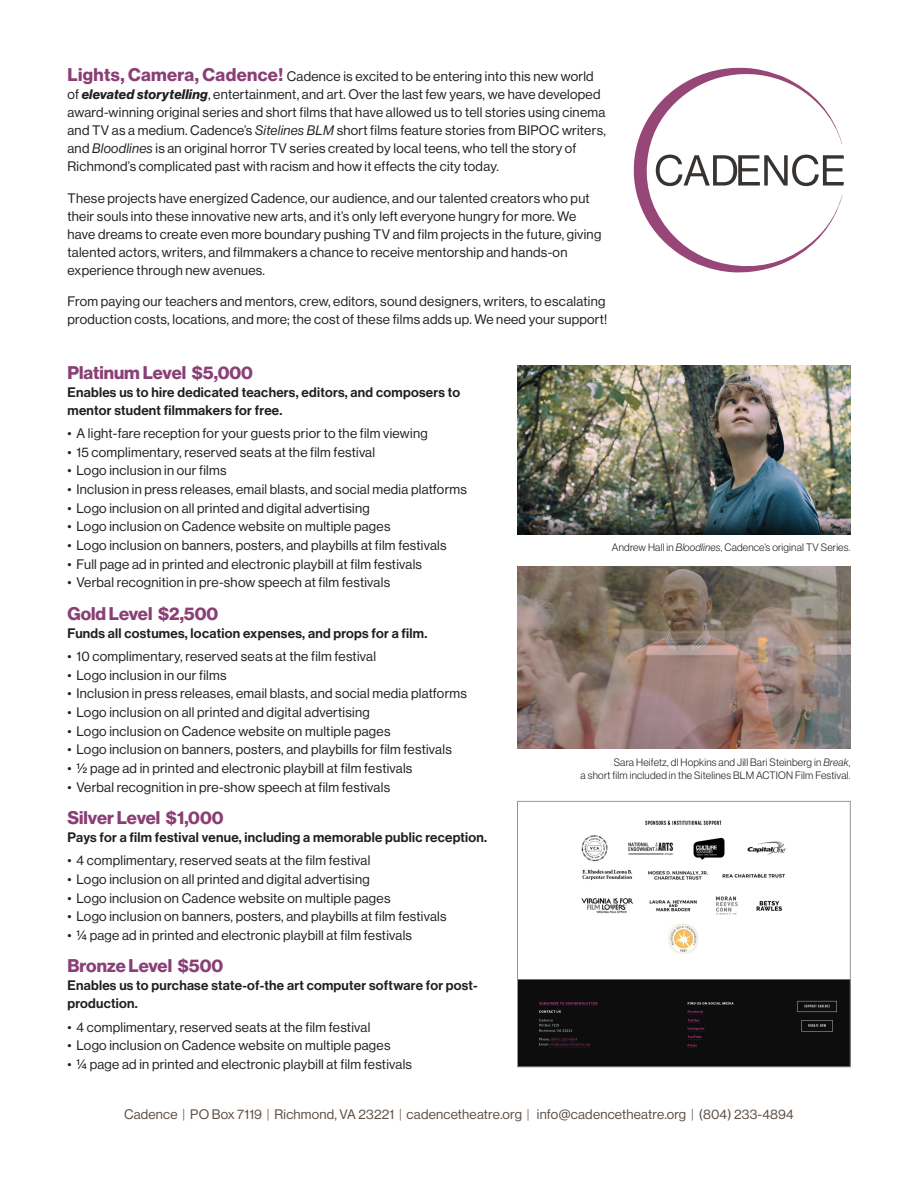
<style>
.page{position:relative;width:918px;height:1188px;background:#fff}
.page>*{position:absolute;margin:0;border:0;box-sizing:border-box;transform-origin:0 0}
.Donor_level{font:18px "N Haas Grotesk DS Pro 75 Bd";color:#8a3f75}
.bullet{font:13.5px "N Haas Grotesk DS Pro 55 Rg";letter-spacing:.02em;color:#231f20}
.text{font:13.5px/18px "N Haas Grotesk DS Pro 55 Rg";letter-spacing:.02em;color:#231f20}
.text-2{font:13.5px/18px "N Haas Grotesk DS Pro 65 Md";letter-spacing:.02em;color:#231f20}
.t1{font:13.5px "N Haas Grotesk DS Pro 55 Rg";letter-spacing:.015em;color:#5b4e46}
.Donor_level-2{font:10.5px/12.6px "N Haas Grotesk DS Pro 45 Lt";letter-spacing:.02em;color:#231f20;text-align:right}
.s1{font-family:"N Haas Grotesk DS Pro 75 Bd";font-size:18px;color:#8a3f75}
.s2{font-family:"N Haas Grotesk DS Pro 76 Bd It"}
.s3{font-family:"N Haas Grotesk DS Pro 56 It"}
.s4{font-family:"N Haas Grotesk DS Pro 46 Lt It"}
.s5{font-family:"N Haas Grotesk DS Pro 35 X Lt"}
</style>
<div class="page">
<svg style="left:633px;top:68px;width:211px;height:205px"></svg>
<img style="left:518px;top:365px;width:332px;height:170px">
<img style="left:518px;top:566px;width:332px;height:183px">
<img style="left:519px;top:820px;width:329px;height:245px">
<div style="left:517px;top:801px;width:333px;height:266px;border:1px solid #939598"></div>
<p class="text" style="left:68px;top:68px;width:540px"><span class="s1">Lights, Camera, Cadence!</span> Cadence is excited to be entering into this new world of <span class="s2">elevated storytelling</span>, entertainment, and art. Over the last few years, we have developed award-winning original series and short films that have allowed us to tell stories using cinema and TV as a medium. Cadence’s <span class="s3">Sitelines BLM</span> short films feature stories from BIPOC writers, and <span class="s3">Bloodlines</span> is an original horror TV series created by local teens, who tell the story of Richmond’s complicated past with racism and how it effects the city today.</p>
<p class="text" style="left:68px;top:189px;width:535px">These projects have energized Cadence, our audience, and our talented creators who put their souls into these innovative new arts, and it’s only left everyone hungry for more. We have dreams to create even more boundary pushing TV and film projects in the future, giving talented actors, writers, and filmmakers a chance to receive mentorship and hands-on experience through new avenues.</p>
<p class="text" style="left:68px;top:293px;width:541px">From paying our teachers and mentors, crew, editors, sound designers, writers, to escalating production costs, locations, and more; the cost of these films adds up. We need your support!</p>
<p class="Donor_level" style="left:68px;top:362px;width:187px">Platinum Level $5,000</p>
<p class="text-2" style="left:68px;top:383px;width:394px">Enables us to hire dedicated teachers, editors, and composers to mentor student filmmakers for free.</p>
<p class="bullet" style="left:68px;top:426px;width:362px">• A light-fare reception for your guests prior to the film viewing</p>
<p class="bullet" style="left:68px;top:444px;width:309px">• 15 complimentary, reserved seats at the film festival</p>
<p class="bullet" style="left:68px;top:463px;width:161px">• Logo inclusion in our films</p>
<p class="bullet" style="left:68px;top:482px;width:401px">• Inclusion in press releases, email blasts, and social media platforms</p>
<p class="bullet" style="left:68px;top:500px;width:304px">• Logo inclusion on all printed and digital advertising</p>
<p class="bullet" style="left:68px;top:519px;width:324px">• Logo inclusion on Cadence website on multiple pages</p>
<p class="bullet" style="left:68px;top:538px;width:381px">• Logo inclusion on banners, posters, and playbills at film festivals</p>
<p class="bullet" style="left:68px;top:556px;width:356px">• Full page ad in printed and electronic playbill at film festivals</p>
<p class="bullet" style="left:68px;top:575px;width:324px">• Verbal recognition in pre-show speech at film festivals</p>
<p class="Donor_level" style="left:68px;top:603px;width:152px">Gold Level $2,500</p>
<p class="text-2" style="left:68px;top:624px;width:361px">Funds all costumes, location expenses, and props for a film.</p>
<p class="bullet" style="left:68px;top:649px;width:310px">• 10 complimentary, reserved seats at the film festival</p>
<p class="bullet" style="left:68px;top:667px;width:161px">• Logo inclusion in our films</p>
<p class="bullet" style="left:68px;top:686px;width:401px">• Inclusion in press releases, email blasts, and social media platforms</p>
<p class="bullet" style="left:68px;top:705px;width:304px">• Logo inclusion on all printed and digital advertising</p>
<p class="bullet" style="left:68px;top:723px;width:324px">• Logo inclusion on Cadence website on multiple pages</p>
<p class="bullet" style="left:68px;top:742px;width:386px">• Logo inclusion on banners, posters, and playbills for film festivals</p>
<p class="bullet" style="left:68px;top:761px;width:346px">• ½ page ad in printed and electronic playbill at film festivals</p>
<p class="bullet" style="left:68px;top:779px;width:324px">• Verbal recognition in pre-show speech at film festivals</p>
<p class="Donor_level" style="left:68px;top:807px;width:158px">Silver Level $1,000</p>
<p class="text-2" style="left:68px;top:829px;width:421px">Pays for a film festival venue, including a memorable public reception.</p>
<p class="bullet" style="left:68px;top:853px;width:304px">• 4 complimentary, reserved seats at the film festival</p>
<p class="bullet" style="left:68px;top:872px;width:304px">• Logo inclusion on all printed and digital advertising</p>
<p class="bullet" style="left:68px;top:890px;width:324px">• Logo inclusion on Cadence website on multiple pages</p>
<p class="bullet" style="left:68px;top:909px;width:381px">• Logo inclusion on banners, posters, and playbills at film festivals</p>
<p class="bullet" style="left:68px;top:928px;width:346px">• ¼ page ad in printed and electronic playbill at film festivals</p>
<p class="Donor_level" style="left:68px;top:956px;width:157px">Bronze Level $500</p>
<p class="text-2" style="left:68px;top:977px;width:412px">Enables us to purchase state-of-the art computer software for post&shy;production.</p>
<p class="bullet" style="left:68px;top:1019px;width:304px">• 4 complimentary, reserved seats at the film festival</p>
<p class="bullet" style="left:68px;top:1038px;width:324px">• Logo inclusion on Cadence website on multiple pages</p>
<p class="bullet" style="left:68px;top:1057px;width:346px">• ¼ page ad in printed and electronic playbill at film festivals</p>
<p class="Donor_level-2" style="left:612px;top:541px;width:240px">Andrew Hall in <span class="s4">Bloodlines</span>, Cadence’s original TV Series.</p>
<p class="Donor_level-2" style="left:581px;top:756px;width:271px">Sara Heifetz, dl Hopkins and Jill Bari Steinberg in <span class="s4">Break</span>,<br>a short film included in the Sitelines BLM ACTION Film Festival.</p>
<p class="t1" style="left:124px;top:1107px;width:671px">Cadence <span class="s5">|</span> PO Box 7119 <span class="s5">|</span> Richmond, VA 23221 <span class="s5">|</span> cadencetheatre.org <span class="s5">|</span> info@cadencetheatre.org <span class="s5">|</span> (804) 233-4894</p>
</div>
